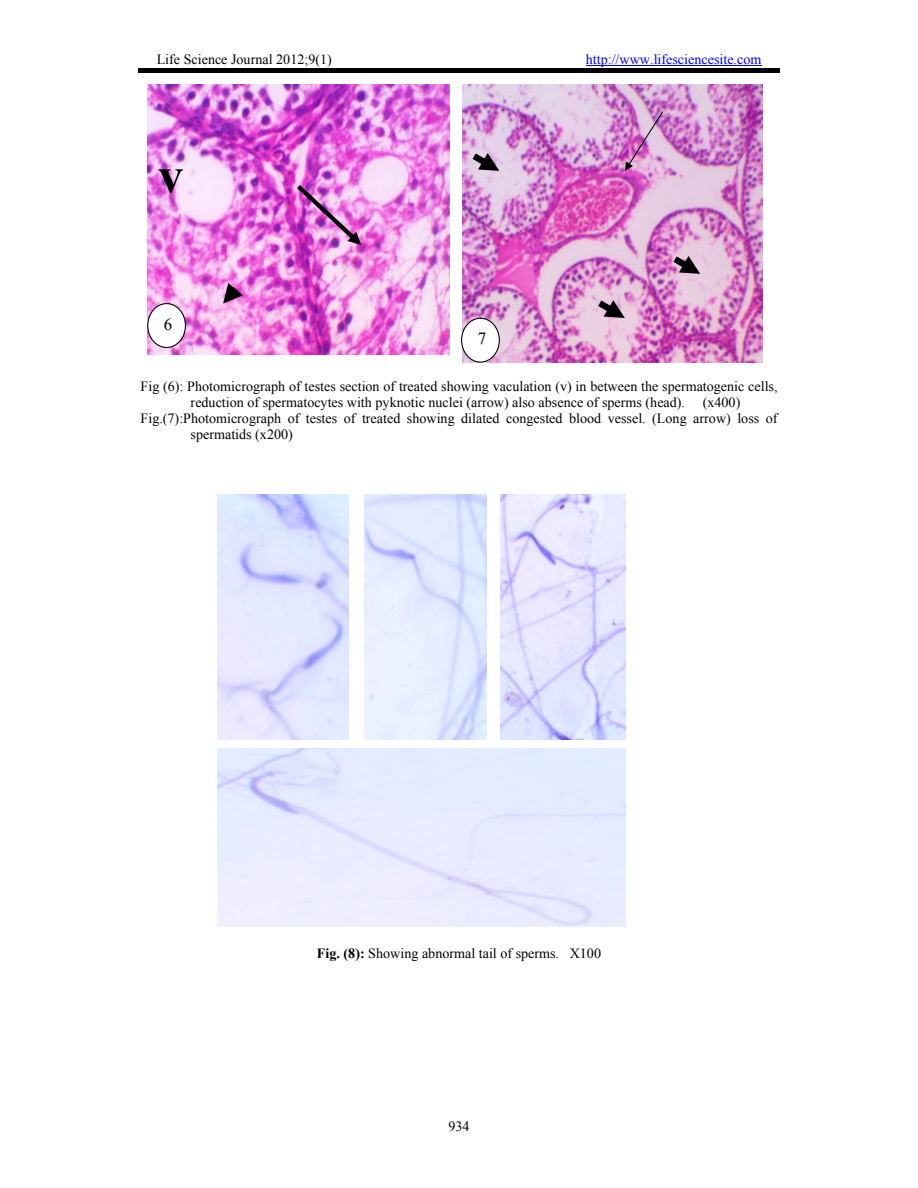
<style>
.page{position:relative;width:918px;height:1188px;background:#fff}
.page>*{position:absolute;margin:0;border:0;box-sizing:border-box;transform-origin:0 0}
.t1{font:50.85px "Times New Roman Bold+FPEF";color:#000}
.t2{font:16.95px "Times New Roman+FPEF";color:#000}
.t3{font:14.1px "Times New Roman+FPEF";color:#000}
.t4{font:14.1px "Times New Roman+FPEF";color:#00f}
.s1{font-family:"Times New Roman Bold+FPEF"}
</style>
<div class="page">
<hr style="left:586px;top:65px;width:175px;height:1px;background:#00f">
<hr style="left:138px;top:72px;width:642px;height:1px;background:#000">
<hr style="left:138px;top:68px;width:642px;height:3px;background:#000">
<img style="left:463px;top:84px;width:300px;height:278px">
<img style="left:625px;top:112px;width:38px;height:59px">
<svg style="left:673px;top:256px;width:27px;height:18px"></svg>
<svg style="left:598px;top:300px;width:27px;height:18px"></svg>
<svg style="left:473px;top:153px;width:26px;height:18px"></svg>
<div style="left:462px;top:318px;width:37px;height:44px;background:#fff;border-radius:50%"></div>
<div style="left:461px;top:318px;width:39px;height:45px;border:1px solid #000;border-radius:50%"></div>
<img style="left:148px;top:84px;width:301px;height:270px">
<img style="left:297px;top:185px;width:64px;height:60px">
<svg style="left:223px;top:283px;width:20px;height:21px"></svg>
<div style="left:148px;top:304px;width:37px;height:43px;background:#fff;border-radius:50%"></div>
<div style="left:147px;top:303px;width:39px;height:45px;border:1px solid #000;border-radius:50%"></div>
<img style="left:501px;top:495px;width:124px;height:244px">
<img style="left:364px;top:495px;width:123px;height:245px">
<img style="left:217px;top:495px;width:132px;height:245px">
<p class="t3" style="left:157px;top:54px;width:177px">Life Science Journal 2012;9(1)</p>
<p class="t4" style="left:586px;top:54px;width:177px">http://www.lifesciencesite.com</p>
<h1 class="t1" style="left:158px;top:158px;width:27px">v</h1>
<p class="t2" style="left:164px;top:318px;width:10px">6</p>
<p class="t2" style="left:478px;top:333px;width:10px">7</p>
<p class="t3" style="left:141px;top:381px;width:639px">Fig (6): Photomicrograph of testes section of treated showing vaculation (v) in between the spermatogenic cells,</p>
<p class="t3" style="left:191px;top:397px;width:551px">reduction of spermatocytes with pyknotic nuclei (arrow) also absence of sperms (head). (x400)</p>
<p class="t3" style="left:141px;top:413px;width:639px">Fig.(7):Photomicrograph of testes of treated showing dilated congested blood vessel. (Long arrow) loss of</p>
<p class="t3" style="left:191px;top:429px;width:104px">spermatids (x200)</p>
<p class="t3" style="left:317px;top:949px;width:286px"><span class="s1">Fig. (8):</span> Showing abnormal tail of sperms. X100</p>
<p class="t3" style="left:448px;top:1121px;width:23px">934</p>
</div>
